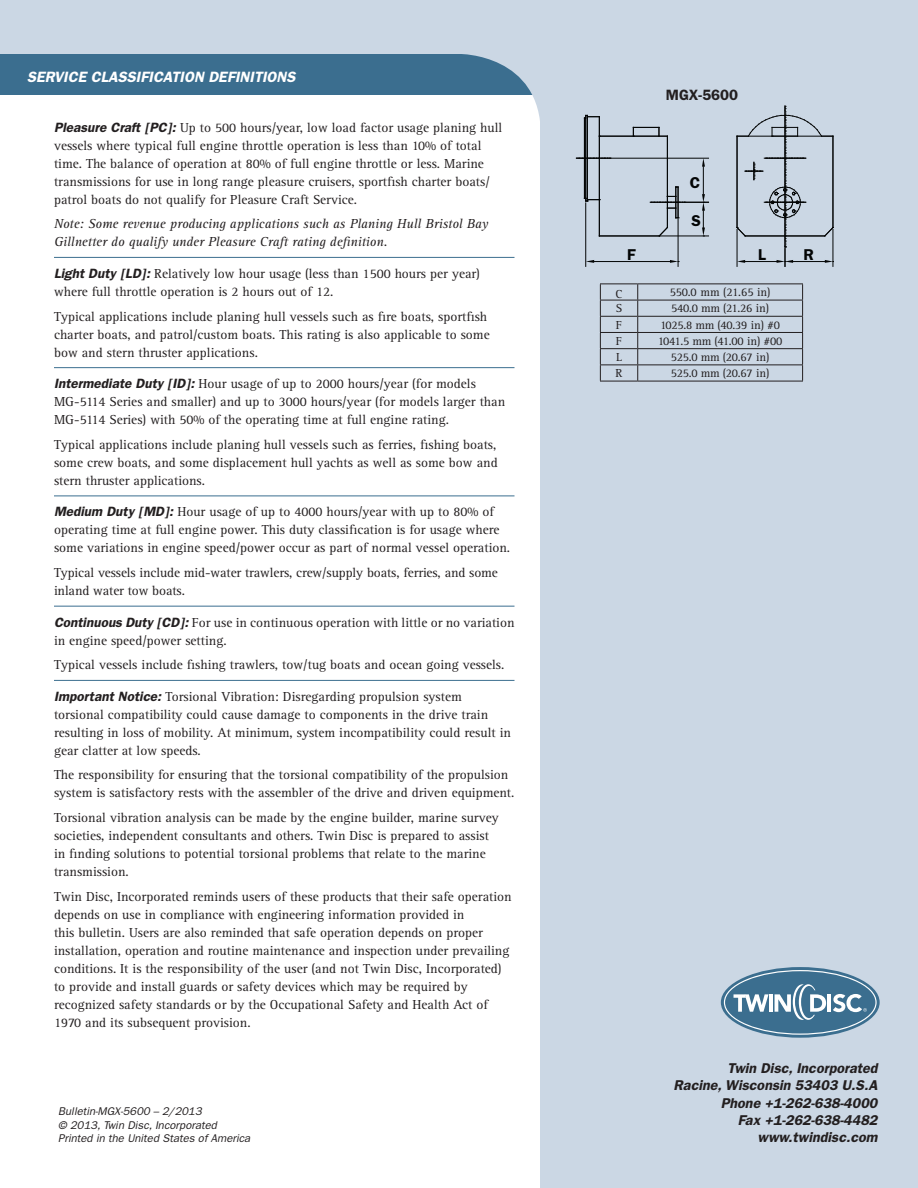
<style>
.page{position:relative;width:918px;height:1188px;background:#fff}
.page>*{position:absolute;margin:0;border:0;box-sizing:border-box;transform-origin:0 0}
.t1{font:600 15.75px "Franklin Gothic";color:#030505}
.t2{font:italic 600 15px "Franklin Gothic";color:#fff}
.t3{font:600 15px "Franklin Gothic";color:#231f20}
.t4{font:italic 600 14.25px/17.1px "Franklin Gothic";color:#231f20;text-align:right}
.t5{font:13.5px/18px "Rotis Serif";color:#231f20}
.t6{font:italic 13.5px/18px "Rotis Serif";color:#231f20}
.t7{font:12px "Rotis Serif";letter-spacing:-.02em;color:#231f20}
.t8{font:italic 11.25px/13.5px "Franklin Gothic";color:#231f20}
.s1{font-family:"Franklin Gothic";font-weight:600;font-style:italic}
</style>
<div class="page">
<div style="left:0;top:0;width:918px;height:54px;background:#cbd7e4"></div>
<div style="left:0;top:54px;width:554px;height:40px;background:#3b6e8f"></div>
<div style="left:541px;top:24px;width:377px;height:1164px;background:#cbd7e4"></div>
<svg style="left:721px;top:967px;width:159px;height:71px"></svg>
<svg style="left:724px;top:970px;width:153px;height:65px"></svg>
<hr style="left:54px;top:257px;width:460px;height:1px;background:#3b6e8f">
<hr style="left:54px;top:367px;width:460px;height:1px;background:#3b6e8f">
<hr style="left:54px;top:496px;width:460px;height:1px;background:#3b6e8f">
<hr style="left:54px;top:606px;width:460px;height:1px;background:#3b6e8f">
<hr style="left:54px;top:680px;width:460px;height:1px;background:#3b6e8f">
<hr style="left:599px;top:117px;width:1px;height:83px;background:#030505">
<hr style="left:612px;top:158px;width:97px;height:1px;background:#030505">
<svg style="left:576px;top:158px;width:35px;height:1px"></svg>
<hr style="left:585px;top:203px;width:1px;height:63px;background:#030505">
<hr style="left:678px;top:219px;width:1px;height:47px;background:#030505">
<hr style="left:594px;top:261px;width:76px;height:1px;background:#030505">
<svg style="left:586px;top:260px;width:8px;height:3px"></svg>
<svg style="left:670px;top:260px;width:9px;height:3px"></svg>
<hr style="left:587px;top:115px;width:1px;height:86px;background:#030505">
<hr style="left:585px;top:118px;width:1px;height:80px;background:#030505">
<hr style="left:599px;top:200px;width:1px;height:36px;background:#030505">
<hr style="left:599px;top:236px;width:60px;height:1px;background:#030505">
<svg style="left:650px;top:158px;width:59px;height:79px"></svg>
<hr style="left:667px;top:136px;width:1px;height:60px;background:#030505">
<svg style="left:460px;top:54px;width:208px;height:83px"></svg>
<hr style="left:584px;top:118px;width:1px;height:80px;background:#030505">
<svg style="left:584px;top:198px;width:15px;height:4px"></svg>
<svg style="left:736px;top:106px;width:98px;height:160px"></svg>
<hr style="left:600px;top:316px;width:38px;height:1px;background:#231f20">
<hr style="left:638px;top:316px;width:165px;height:1px;background:#231f20">
<hr style="left:600px;top:332px;width:38px;height:1px;background:#231f20">
<hr style="left:638px;top:332px;width:165px;height:1px;background:#231f20">
<hr style="left:600px;top:348px;width:38px;height:1px;background:#231f20">
<hr style="left:638px;top:348px;width:165px;height:1px;background:#231f20">
<hr style="left:600px;top:364px;width:38px;height:1px;background:#231f20">
<hr style="left:638px;top:364px;width:165px;height:1px;background:#231f20">
<hr style="left:600px;top:381px;width:38px;height:1px;background:#231f20">
<hr style="left:638px;top:381px;width:165px;height:1px;background:#231f20">
<hr style="left:600px;top:284px;width:38px;height:1px;background:#231f20">
<svg style="left:600px;top:284px;width:1px;height:97px"></svg>
<hr style="left:638px;top:284px;width:165px;height:1px;background:#231f20">
<svg style="left:637px;top:284px;width:1px;height:97px"></svg>
<svg style="left:802px;top:284px;width:1px;height:97px"></svg>
<hr style="left:600px;top:300px;width:38px;height:1px;background:#231f20">
<hr style="left:638px;top:300px;width:165px;height:1px;background:#231f20">
<p class="t2" style="left:27px;top:68px;width:268px">Service Classification Definitions</p>
<p class="t5" style="left:54px;top:119px;width:450px"><span class="s1">Pleasure Craft [PC]:</span> Up to 500 hours/year, low load factor usage planing hull vessels where typical full engine throttle operation is less than 10% of total time. The balance of operation at 80% of full engine throttle or less. Marine transmissions for use in long range pleasure cruisers, sportfish charter boats/ patrol boats do not qualify for Pleasure Craft Service.</p>
<p class="t6" style="left:54px;top:215px;width:436px">Note: Some revenue producing applications such as Planing Hull Bristol Bay<br>Gillnetter do qualify under Pleasure Craft rating definition.</p>
<p class="t5" style="left:54px;top:265px;width:428px"><span class="s1">Light Duty [LD]:</span> Relatively low hour usage (less than 1500 hours per year) where full throttle operation is 2 hours out of 12.</p>
<p class="t5" style="left:54px;top:308px;width:437px">Typical applications include planing hull vessels such as fire boats, sportfish charter boats, and patrol/custom boats. This rating is also applicable to some bow and stern thruster applications.</p>
<p class="t5" style="left:54px;top:375px;width:453px"><span class="s1">Intermediate Duty [ID]:</span> Hour usage of up to 2000 hours/year (for models<br>MG-5114 Series and smaller) and up to 3000 hours/year (for models larger than<br>MG-5114 Series) with 50% of the operating time at full engine rating.</p>
<p class="t5" style="left:54px;top:436px;width:445px;text-align:justify">Typical applications include planing hull vessels such as ferries, fishing boats, some crew boats, and some displacement hull yachts as well as some bow and stern thruster applications.</p>
<p class="t5" style="left:54px;top:503px;width:458px"><span class="s1">Medium Duty [MD]:</span> Hour usage of up to 4000 hours/year with up to 80% of operating time at full engine power. This duty classification is for usage where some variations in engine speed/power occur as part of normal vessel operation.</p>
<p class="t5" style="left:54px;top:564px;width:445px">Typical vessels include mid-water trawlers, crew/supply boats, ferries, and some inland water tow boats.</p>
<p class="t5" style="left:54px;top:613px;width:462px"><span class="s1">Continuous Duty [CD]:</span> For use in continuous operation with little or no variation in engine speed/power setting.</p>
<p class="t5" style="left:54px;top:656px;width:452px">Typical vessels include fishing trawlers, tow/tug boats and ocean going vessels.</p>
<p class="t5" style="left:54px;top:688px;width:458px"><span class="s1">Important Notice:</span> Torsional Vibration: Disregarding propulsion system torsional compatibility could cause damage to components in the drive train resulting in loss of mobility. At minimum, system incompatibility could result in gear clatter at low speeds.</p>
<p class="t5" style="left:54px;top:766px;width:462px">The responsibility for ensuring that the torsional compatibility of the propulsion system is satisfactory rests with the assembler of the drive and driven equipment.</p>
<p class="t5" style="left:54px;top:809px;width:446px">Torsional vibration analysis can be made by the engine builder, marine survey societies, independent consultants and others. Twin Disc is prepared to assist in finding solutions to potential torsional problems that relate to the marine transmission.</p>
<p class="t5" style="left:54px;top:888px;width:459px">Twin Disc, Incorporated reminds users of these products that their safe operation depends on use in compliance with engineering information provided in<br>this bulletin. Users are also reminded that safe operation depends on proper installation, operation and routine maintenance and inspection under prevailing conditions. It is the responsibility of the user (and not Twin Disc, Incorporated) to provide and install guards or safety devices which may be required by recognized safety standards or by the Occupational Safety and Health Act of 1970 and its subsequent provision.</p>
<p class="t8" style="left:58px;top:1105px;width:193px">Bulletin-MGX-5600 – 2/2013<br>© 2013, Twin Disc, Incorporated<br>Printed in the United States of America</p>
<p class="t3" style="left:666px;top:86px;width:74px">MGX-5600</p>
<p class="t1" style="left:690px;top:174px;width:12px">C</p>
<p class="t1" style="left:691px;top:211px;width:11px">S</p>
<p class="t1" style="left:627px;top:246px;width:10px">F</p>
<p class="t1" style="left:758px;top:246px;width:9px">L</p>
<p class="t1" style="left:804px;top:246px;width:12px">R</p>
<p class="t7" style="left:616px;top:287px;width:8px">C</p>
<p class="t7" style="left:670px;top:285px;width:102px">550.0 mm (21.65 in)</p>
<p class="t7" style="left:616px;top:302px;width:8px">S</p>
<p class="t7" style="left:671px;top:302px;width:99px">540.0 mm (21.26 in)</p>
<p class="t7" style="left:616px;top:318px;width:8px">F</p>
<p class="t7" style="left:660px;top:318px;width:121px">1025.8 mm (40.39 in) #0</p>
<p class="t7" style="left:616px;top:334px;width:8px">F</p>
<p class="t7" style="left:658px;top:334px;width:126px">1041.5 mm (41.00 in) #00</p>
<p class="t7" style="left:616px;top:350px;width:8px">L</p>
<p class="t7" style="left:671px;top:350px;width:100px">525.0 mm (20.67 in)</p>
<p class="t7" style="left:615px;top:366px;width:9px">R</p>
<p class="t7" style="left:671px;top:366px;width:100px">525.0 mm (20.67 in)</p>
<p class="t4" style="left:674px;top:1060px;width:205px">Twin Disc, Incorporated<br>Racine, Wisconsin 53403 U.S.A<br>Phone +1-262-638-4000<br>Fax +1-262-638-4482 www.twindisc.com</p>
</div>
